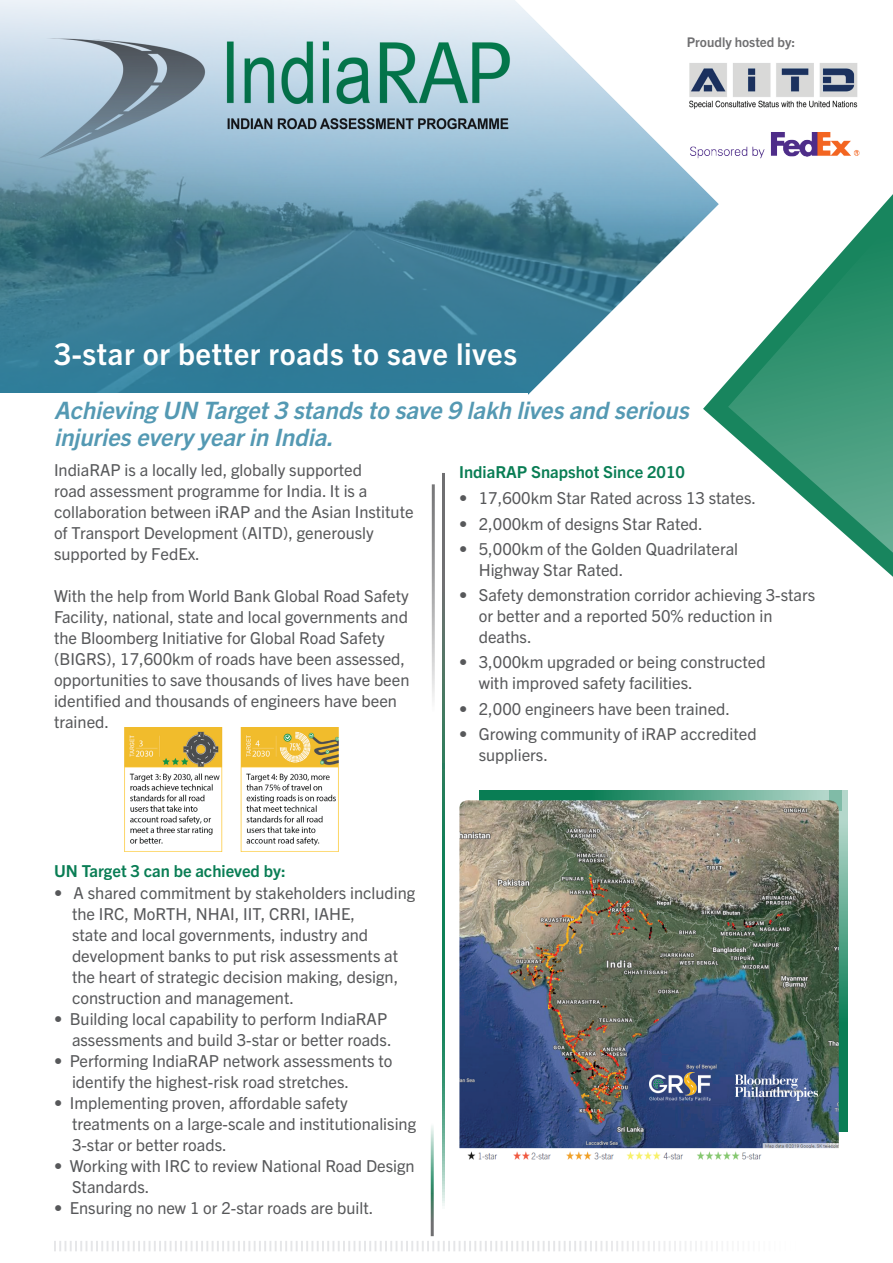
<style>
.page{position:relative;width:893px;height:1263px;background:#fff}
.page>*{position:absolute;margin:0;border:0;box-sizing:border-box;transform-origin:0 0}
.t1{font:700 30px "Trade Gothic Next LT Pro";letter-spacing:.02em;color:#fff}
.t2{font:italic 700 24px/27px "Trade Gothic Next LT Pro";color:#5499b3}
.t3{font:16.5px/21px "Trade Gothic Next LT Pro";color:#57585a}
.t4{font:700 16.5px "Trade Gothic Next LT Pro";color:#097d54}
.t5{font:700 13.35px "Trade Gothic Next LT Pro";color:#6f6f71}
.s1{font-weight:700}
</style>
<div class="page">
<svg style="left:839px;top:790px;width:9px;height:342px;background:#499e80"></svg>
<img style="left:0;top:227px;width:696px;height:168px">
<svg style="left:0;top:0;width:703px;height:227px"></svg>
<img style="left:27px;top:37px;width:495px;height:124px">
<svg style="left:703px;top:188px;width:25px;height:243px"></svg>
<img style="left:688px;top:63px;width:170px;height:47px">
<img style="left:675px;top:117px;width:185px;height:54px">
<div style="left:0;top:394px;width:527px;height:842px;background:#fff"></div>
<svg style="left:479px;top:790px;width:363px;height:20px;background:#479d7f"></svg>
<img style="left:459px;top:1148px;width:305px;height:12px">
<img style="left:459px;top:800px;width:380px;height:348px">
<img style="left:649px;top:1072px;width:169px;height:29px">
<svg style="left:728px;top:194px;width:165px;height:383px"></svg>
<svg style="left:54px;top:1241px;width:653px;height:10px"></svg>
<img style="left:125px;top:728px;width:214px;height:123px">
<h1 class="t1" style="left:54px;top:333px;width:465px">3-star or better roads to save lives</h1>
<p class="t5" style="left:687px;top:33px;width:110px">Proudly hosted by:</p>
<h2 class="t2" style="left:54px;top:395px;width:643px">Achieving UN Target3 standsto save 9 lakh livesand serious injuriesevery yearin India.</h2>
<p class="t3" style="left:54px;top:458px;width:361px">IndiaRAP is a locally led, globally supported<br>road assessment programme for India. It is a collaboration between iRAP and the Asian Institute of Transport Development (AITD), generously supported by FedEx.</p>
<p class="t3" style="left:54px;top:584px;width:357px">With the help from World Bank Global Road Safety Facility, national, state and local governments and the Bloomberg Initiative for Global Road Safety (BIGRS), 17,600km of roads have been assessed, opportunities to save thousands of lives have been identified and thousands of engineers have been trained.</p>
<p class="t4" style="left:54px;top:859px;width:233px">UN Target 3 can be achieved by:</p>
<p class="t3" style="left:72px;top:881px;width:345px;text-indent:-18px">• A shared commitment by stakeholders including the IRC, MoRTH, NHAI, IIT, CRRI, IAHE,<br>state and local governments, industry and development banks to put risk assessments at the heart of strategic decision making, design, construction and management.</p>
<p class="t3" style="left:54px;top:1007px;width:339px;text-align:right">• Building local capability to perform IndiaRAP assessments and build 3-star or better roads.</p>
<p class="t3" style="left:72px;top:1049px;width:322px;text-indent:-18px">• Performing IndiaRAP network assessments to identify the highest-risk road stretches.</p>
<p class="t3" style="left:72px;top:1091px;width:346px;text-indent:-18px">• Implementing proven, affordable safety treatments on a large-scale and institutionalising<br>3-star or better roads.</p>
<p class="t3" style="left:72px;top:1155px;width:344px;text-indent:-18px">• Working with IRC to review National Road Design<br>Standards.</p>
<p class="t3" style="left:54px;top:1197px;width:321px">• Ensuring no new 1 or 2-star roads are built.</p>
<p class="t4" style="left:459px;top:460px;width:227px">IndiaRAP Snapshot Since 2010</p>
<p class="t3" style="left:459px;top:487px;width:298px"><span class="s1">•</span> 17,600km Star Rated across 13 states.</p>
<p class="t3" style="left:459px;top:512px;width:245px">• 2,000km of designs Star Rated.</p>
<p class="t3" style="left:479px;top:537px;width:261px;text-indent:-20px">• 5,000km of the Golden Quadrilateral<br>Highway Star Rated.</p>
<p class="t3" style="left:479px;top:583px;width:338px;text-indent:-20px">• Safety demonstration corridor achieving 3-stars or better and a reported 50% reduction in deaths.</p>
<p class="t3" style="left:479px;top:651px;width:289px;text-indent:-20px">• 3,000km upgraded or being constructed with improved safety facilities.</p>
<p class="t3" style="left:459px;top:697px;width:272px">• 2,000 engineers have been trained.</p>
<p class="t3" style="left:479px;top:722px;width:279px;text-indent:-20px">• Growing community of iRAP accredited suppliers.</p>
</div>
